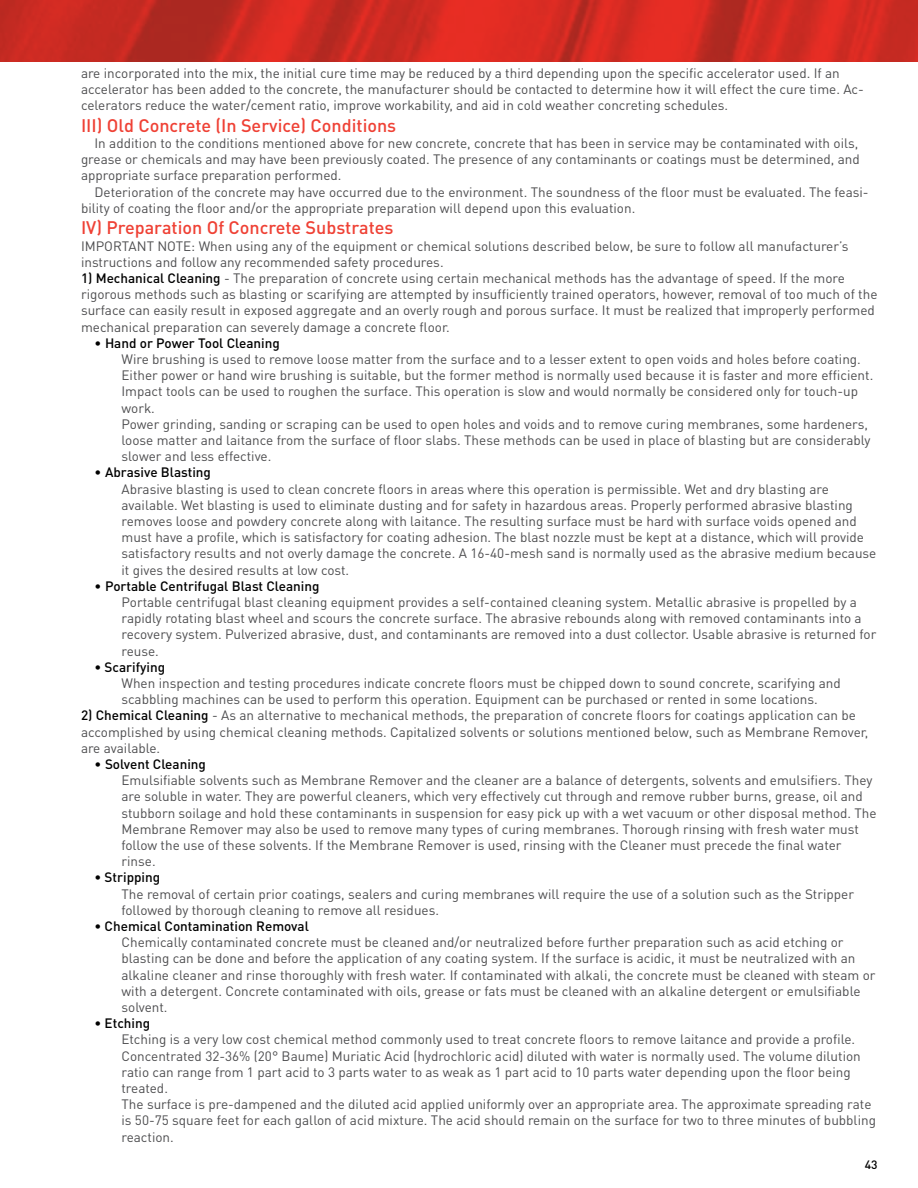
<style>
.page{position:relative;width:918px;height:1188px;background:#fff}
.page>*{position:absolute;margin:0;border:0;box-sizing:border-box;transform-origin:0 0}
.t1{font:500 18px "DIN Pro";color:#ef4135}
.t2{font:13.5px/16.2px "DIN Pro";color:#4d4d4f}
.t3{font:500 13.5px "DIN Pro";color:#000}
.t4{font:500 12px "DIN Pro";color:#000}
.s1{font-weight:500;color:#000}
</style>
<div class="page">
<img style="left:0;top:0;width:918px;height:61px">
<p class="t2" style="left:81px;top:64px;width:784px">are incorporated into the mix, the initial cure time may be reduced by a third depending upon the specific accelerator used. If an accelerator has been added to the concrete, the manufacturer should be contacted to determine how it will effect the cure time. Ac&shy;celerators reduce the water/cement ratio, improve workability, and aid in cold weather concreting schedules.</p>
<h1 class="t1" style="left:81px;top:113px;width:317px">III) Old Concrete (In Service) Conditions</h1>
<p class="t2" style="left:81px;top:134px;width:780px;text-align:justify;text-indent:14px">In addition to the conditions mentioned above for new concrete, concrete that has been in service may be contaminated with oils, grease or chemicals and may have been previously coated. The presence of any contaminants or coatings must be determined, and appropriate surface preparation performed.</p>
<p class="t2" style="left:81px;top:183px;width:789px;text-indent:14px">Deterioration of the concrete may have occurred due to the environment. The soundness of the floor must be evaluated. The feasi&shy;bility of coating the floor and/or the appropriate preparation will depend upon this evaluation.</p>
<h1 class="t1" style="left:81px;top:216px;width:314px">IV) Preparation Of Concrete Substrates</h1>
<p class="t2" style="left:81px;top:237px;width:769px">IMPORTANT NOTE: When using any of the equipment or chemical solutions described below, be sure to follow all manufacturer’s instructions and follow any recommended safety procedures.</p>
<p class="t2" style="left:81px;top:269px;width:798px"><span class="s1">1) Mechanical Cleaning</span> - The preparation of concrete using certain mechanical methods has the advantage of speed. If the more rigorous methods such as blasting or scarifying are attempted by insufficiently trained operators, however, removal of too much of the surface can easily result in exposed aggregate and an overly rough and porous surface. It must be realized that improperly performed mechanical preparation can severely damage a concrete floor.</p>
<p class="t3" style="left:94px;top:334px;width:187px">• Hand or Power Tool Cleaning</p>
<p class="t2" style="left:122px;top:350px;width:753px">Wire brushing is used to remove loose matter from the surface and to a lesser extent to open voids and holes before coating.<br>Either power or hand wire brushing is suitable, but the former method is normally used because it is faster and more efficient.<br>Impact tools can be used to roughen the surface. This operation is slow and would normally be considered only for touch-up work.<br>Power grinding, sanding or scraping can be used to open holes and voids and to remove curing membranes, some hardeners, loose matter and laitance from the surface of floor slabs. These methods can be used in place of blasting but are considerably slower and less effective.</p>
<p class="t3" style="left:94px;top:463px;width:118px">• Abrasive Blasting</p>
<p class="t2" style="left:122px;top:480px;width:756px">Abrasive blasting is used to clean concrete floors in areas where this operation is permissible. Wet and dry blasting are available. Wet blasting is used to eliminate dusting and for safety in hazardous areas. Properly performed abrasive blasting removes loose and powdery concrete along with laitance. The resulting surface must be hard with surface voids opened and must have a profile, which is satisfactory for coating adhesion. The blast nozzle must be kept at a distance, which will provide satisfactory results and not overly damage the concrete. A 16-40-mesh sand is normally used as the abrasive medium because it gives the desired results at low cost.</p>
<p class="t3" style="left:94px;top:577px;width:227px">• Portable Centrifugal Blast Cleaning</p>
<p class="t2" style="left:122px;top:593px;width:756px">Portable centrifugal blast cleaning equipment provides a self-contained cleaning system. Metallic abrasive is propelled by a rapidly rotating blast wheel and scours the concrete surface. The abrasive rebounds along with removed contaminants into a recovery system. Pulverized abrasive, dust, and contaminants are removed into a dust collector. Usable abrasive is returned for reuse.</p>
<p class="t3" style="left:94px;top:658px;width:72px">• Scarifying</p>
<p class="t2" style="left:122px;top:674px;width:721px">When inspection and testing procedures indicate concrete floors must be chipped down to sound concrete, scarifying and scabbling machines can be used to perform this operation. Equipment can be purchased or rented in some locations.</p>
<p class="t2" style="left:81px;top:707px;width:789px"><span class="s1">2) Chemical Cleaning</span> - As an alternative to mechanical methods, the preparation of concrete floors for coatings application can be accomplished by using chemical cleaning methods. Capitalized solvents or solutions mentioned below, such as Membrane Remover, are available.</p>
<p class="t3" style="left:94px;top:755px;width:113px">• Solvent Cleaning</p>
<p class="t2" style="left:122px;top:772px;width:757px">Emulsifiable solvents such as Membrane Remover and the cleaner are a balance of detergents, solvents and emulsifiers. They are soluble in water. They are powerful cleaners, which very effectively cut through and remove rubber burns, grease, oil and stubborn soilage and hold these contaminants in suspension for easy pick up with a wet vacuum or other disposal method. The Membrane Remover may also be used to remove many types of curing membranes. Thorough rinsing with fresh water must follow the use of these solvents. If the Membrane Remover is used, rinsing with the Cleaner must precede the final water rinse.</p>
<p class="t3" style="left:94px;top:868px;width:67px">• Stripping</p>
<p class="t2" style="left:122px;top:885px;width:734px">The removal of certain prior coatings, sealers and curing membranes will require the use of a solution such as the Stripper followed by thorough cleaning to remove all residues.</p>
<p class="t3" style="left:94px;top:917px;width:216px">• Chemical Contamination Removal</p>
<p class="t2" style="left:122px;top:934px;width:756px">Chemically contaminated concrete must be cleaned and/or neutralized before further preparation such as acid etching or blasting can be done and before the application of any coating system. If the surface is acidic, it must be neutralized with an alkaline cleaner and rinse thoroughly with fresh water. If contaminated with alkali, the concrete must be cleaned with steam or with a detergent. Concrete contaminated with oils, grease or fats must be cleaned with an alkaline detergent or emulsifiable solvent.</p>
<p class="t3" style="left:94px;top:1014px;width:57px">• Etching</p>
<p class="t2" style="left:122px;top:1031px;width:756px">Etching is a very low cost chemical method commonly used to treat concrete floors to remove laitance and provide a profile.<br>Concentrated 32-36% (20° Baume) Muriatic Acid (hydrochloric acid) diluted with water is normally used. The volume dilution ratio can range from 1 part acid to 3 parts water to as weak as 1 part acid to 10 parts water depending upon the floor being treated.<br>The surface is pre-dampened and the diluted acid applied uniformly over an appropriate area. The approximate spreading rate is 50-75 square feet for each gallon of acid mixture. The acid should remain on the surface for two to three minutes of bubbling reaction.</p>
<p class="t4" style="left:865px;top:1156px;width:14px">43</p>
</div>
